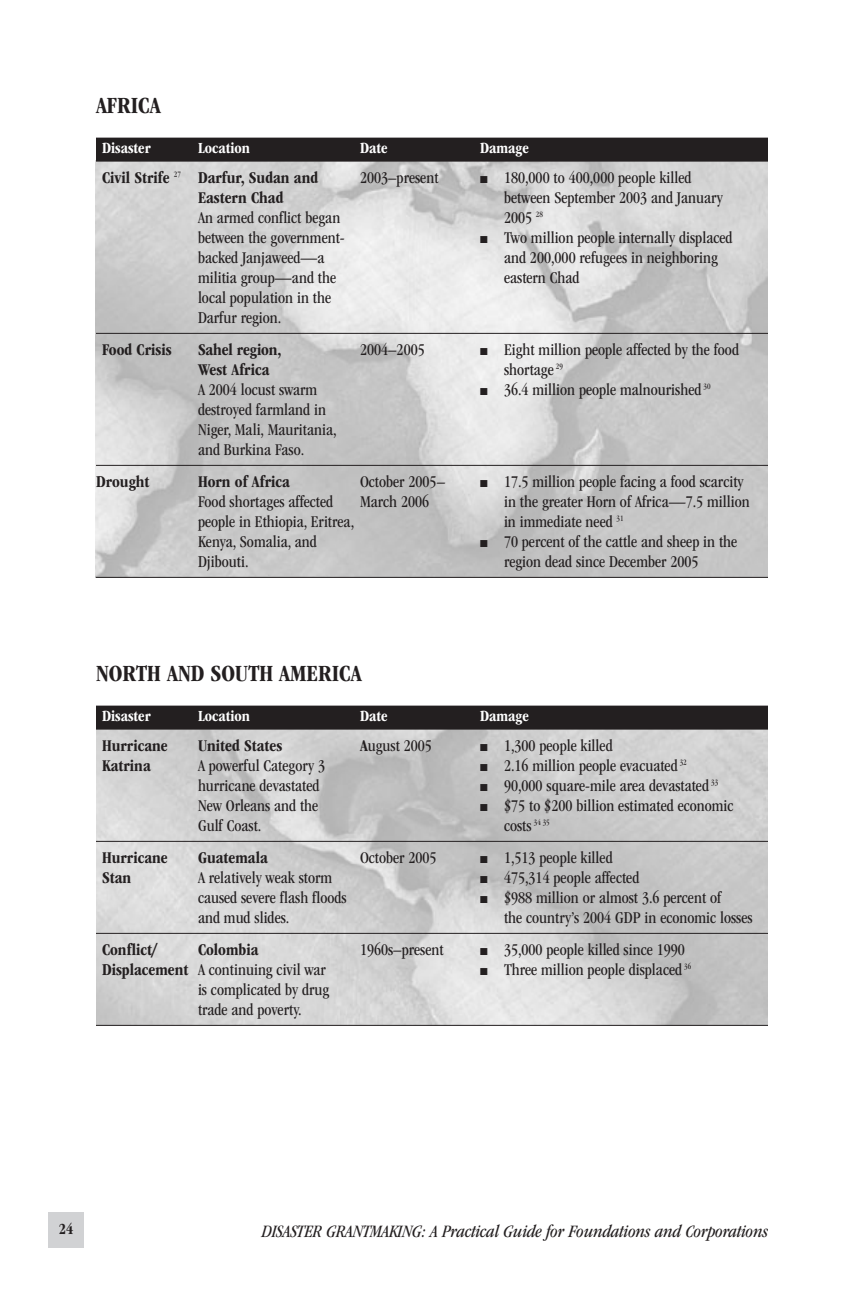
<style>
.page{position:relative;width:864px;height:1296px;background:#fff}
.page>*{position:absolute;margin:0;border:0;box-sizing:border-box;transform-origin:0 0}
.t1{font:700 condensed 24px "ITC Garamond Std";color:#231f20}
.t2{font:italic condensed 18px "ITC Garamond Std";color:#231f20}
.t3{font:condensed 17px/20px "ITC Garamond Std";color:#231f20}
.t4{font:700 condensed 17px "ITC Garamond Std";color:#231f20}
.t5{font:700 condensed 16px "ITC Garamond Std";color:#fff}
.t6{font:700 condensed 16px "ITC Garamond Std";color:#231f20}
.s1{font-weight:700}
</style>
<div class="page">
<img style="left:96px;top:162px;width:672px;height:415px">
<div style="left:96px;top:138px;width:672px;height:24px;background:#231f20"></div>
<hr style="left:96px;top:333px;width:672px;height:1px;background:#231f20">
<hr style="left:96px;top:465px;width:672px;height:1px;background:#231f20">
<hr style="left:96px;top:577px;width:672px;height:1px;background:#231f20">
<div style="left:96px;top:706px;width:672px;height:24px;background:#231f20"></div>
<hr style="left:96px;top:841px;width:672px;height:1px;background:#231f20">
<hr style="left:96px;top:933px;width:672px;height:1px;background:#231f20">
<hr style="left:96px;top:1025px;width:672px;height:1px;background:#231f20">
<div style="left:48px;top:1212px;width:36px;height:36px;background:#d1d2d4"></div>
<h1 class="t1" style="left:96px;top:96px;width:66px">AFRICA</h1>
<p class="t5" style="left:102px;top:142px;width:50px">Disaster</p>
<p class="t5" style="left:198px;top:142px;width:54px">Location</p>
<p class="t5" style="left:360px;top:142px;width:29px">Date</p>
<p class="t5" style="left:480px;top:142px;width:50px">Damage</p>
<p class="t4" style="left:102px;top:171px;width:218px">Civil Strife <sup>27</sup> Darfur, Sudan and</p>
<p class="t3" style="left:360px;top:169px;width:80px">2003–present</p>
<p class="t3" style="left:480px;top:169px;width:213px">■ 180,000 to 400,000 people killed</p>
<p class="t4" style="left:198px;top:191px;width:87px">Eastern Chad</p>
<p class="t3" style="left:504px;top:189px;width:220px">between September 2003 and January</p>
<p class="t3" style="left:198px;top:209px;width:144px">An armed conflict began</p>
<p class="t3" style="left:504px;top:209px;width:40px">2005 <sup>28</sup></p>
<p class="t3" style="left:198px;top:229px;width:148px">between the government-</p>
<p class="t3" style="left:480px;top:229px;width:254px">■ Two million people internally displaced</p>
<p class="t3" style="left:198px;top:249px;width:128px">backed Janjaweed—a</p>
<p class="t3" style="left:504px;top:249px;width:215px">and 200,000 refugees in neighboring</p>
<p class="t3" style="left:198px;top:269px;width:140px">militia group—and the</p>
<p class="t3" style="left:504px;top:269px;width:77px">eastern Chad</p>
<p class="t3" style="left:198px;top:289px;width:135px">local population in the<br>Darfur region.</p>
<p class="t4" style="left:102px;top:343px;width:71px">Food Crisis</p>
<p class="t4" style="left:198px;top:343px;width:85px">Sahel region,</p>
<p class="t3" style="left:360px;top:341px;width:66px">2004–2005</p>
<p class="t3" style="left:480px;top:341px;width:261px">■ Eight million people affected by the food</p>
<p class="t4" style="left:198px;top:363px;width:73px">West Africa</p>
<p class="t3" style="left:504px;top:361px;width:61px">shortage <sup>29</sup></p>
<p class="t3" style="left:198px;top:381px;width:121px">A 2004 locust swarm</p>
<p class="t3" style="left:480px;top:381px;width:232px">■ 36.4 million people malnourished <sup>30</sup></p>
<p class="t3" style="left:198px;top:401px;width:140px">destroyed farmland in<br>Niger, Mali, Mauritania, and Burkina Faso.</p>
<p class="t4" style="left:96px;top:475px;width:55px">Drought</p>
<p class="t4" style="left:198px;top:475px;width:93px">Horn of Africa</p>
<p class="t3" style="left:360px;top:473px;width:87px">October 2005–</p>
<p class="t3" style="left:480px;top:473px;width:265px">■ 17.5 million people facing a food scarcity</p>
<p class="t3" style="left:198px;top:493px;width:137px">Food shortages affected</p>
<p class="t3" style="left:360px;top:493px;width:71px">March 2006</p>
<p class="t3" style="left:504px;top:493px;width:247px">in the greater Horn of Africa—7.5 million</p>
<p class="t3" style="left:198px;top:513px;width:158px">people in Ethiopia, Eritrea,</p>
<p class="t3" style="left:504px;top:513px;width:121px">in immediate need <sup>31</sup></p>
<p class="t3" style="left:198px;top:533px;width:120px">Kenya, Somalia, and</p>
<p class="t3" style="left:480px;top:533px;width:259px">■ 70 percent of the cattle and sheep in the</p>
<p class="t3" style="left:198px;top:553px;width:52px">Djibouti.</p>
<p class="t3" style="left:504px;top:553px;width:196px">region dead since December 2005</p>
<h1 class="t1" style="left:96px;top:664px;width:267px">NORTH AND SOUTH AMERICA</h1>
<p class="t5" style="left:102px;top:710px;width:50px">Disaster</p>
<p class="t5" style="left:198px;top:710px;width:54px">Location</p>
<p class="t5" style="left:360px;top:710px;width:29px">Date</p>
<p class="t5" style="left:480px;top:710px;width:50px">Damage</p>
<p class="t4" style="left:102px;top:739px;width:67px">Hurricane</p>
<p class="t4" style="left:198px;top:739px;width:86px">United States</p>
<p class="t3" style="left:360px;top:737px;width:73px"><span class="s1">A</span>ugust 2005</p>
<p class="t3" style="left:480px;top:737px;width:134px">■ 1,300 people killed</p>
<p class="t4" style="left:102px;top:759px;width:50px">Katrina</p>
<p class="t3" style="left:198px;top:757px;width:129px">A powerful Category 3</p>
<p class="t3" style="left:480px;top:757px;width:208px">■ 2.16 million people evacuated <sup>32</sup></p>
<p class="t3" style="left:198px;top:777px;width:123px">hurricane devastated</p>
<p class="t3" style="left:480px;top:777px;width:240px">■ 90,000 square-mile area devastated <sup>33</sup></p>
<p class="t3" style="left:198px;top:797px;width:122px">New Orleans and the</p>
<p class="t3" style="left:480px;top:797px;width:255px">■ $75 to $200 billion estimated economic</p>
<p class="t3" style="left:198px;top:817px;width:65px">Gulf Coast.</p>
<p class="t3" style="left:504px;top:817px;width:47px">costs <sup>34</sup> <sup>35</sup></p>
<p class="t4" style="left:102px;top:851px;width:67px">Hurricane</p>
<p class="t4" style="left:198px;top:851px;width:71px">Guatemala</p>
<p class="t3" style="left:360px;top:849px;width:78px">October 2005</p>
<p class="t3" style="left:480px;top:849px;width:134px">■ 1,513 people killed</p>
<p class="t4" style="left:102px;top:871px;width:31px">Stan</p>
<p class="t3" style="left:198px;top:869px;width:136px">A relatively weak storm</p>
<p class="t3" style="left:480px;top:869px;width:161px">■ 475,314 people affected</p>
<p class="t3" style="left:198px;top:889px;width:150px">caused severe flash floods</p>
<p class="t3" style="left:480px;top:889px;width:243px">■ $988 million or almost 3.6 percent of</p>
<p class="t3" style="left:198px;top:909px;width:93px">and mud slides.</p>
<p class="t3" style="left:504px;top:909px;width:250px">the country’s 2004 GDP in economic losses</p>
<p class="t4" style="left:102px;top:943px;width:56px">Conflict/</p>
<p class="t4" style="left:198px;top:943px;width:62px">Colombia</p>
<p class="t3" style="left:360px;top:941px;width:85px">1960s–present</p>
<p class="t3" style="left:480px;top:941px;width:206px">■ 35,000 people killed since 1990</p>
<p class="t3" style="left:102px;top:961px;width:225px"><span class="s1">Displacement</span> A continuing civil war</p>
<p class="t3" style="left:480px;top:961px;width:213px">■ Three million people displaced <sup>36</sup></p>
<p class="t3" style="left:198px;top:981px;width:133px">is complicated by drug trade and poverty.</p>
<p class="t6" style="left:59px;top:1223px;width:16px">24</p>
<p class="t2" style="left:262px;top:1224px;width:508px">DISASTER GRANTMAKING: A Practical Guide for Foundations and Corporations</p>
</div>
